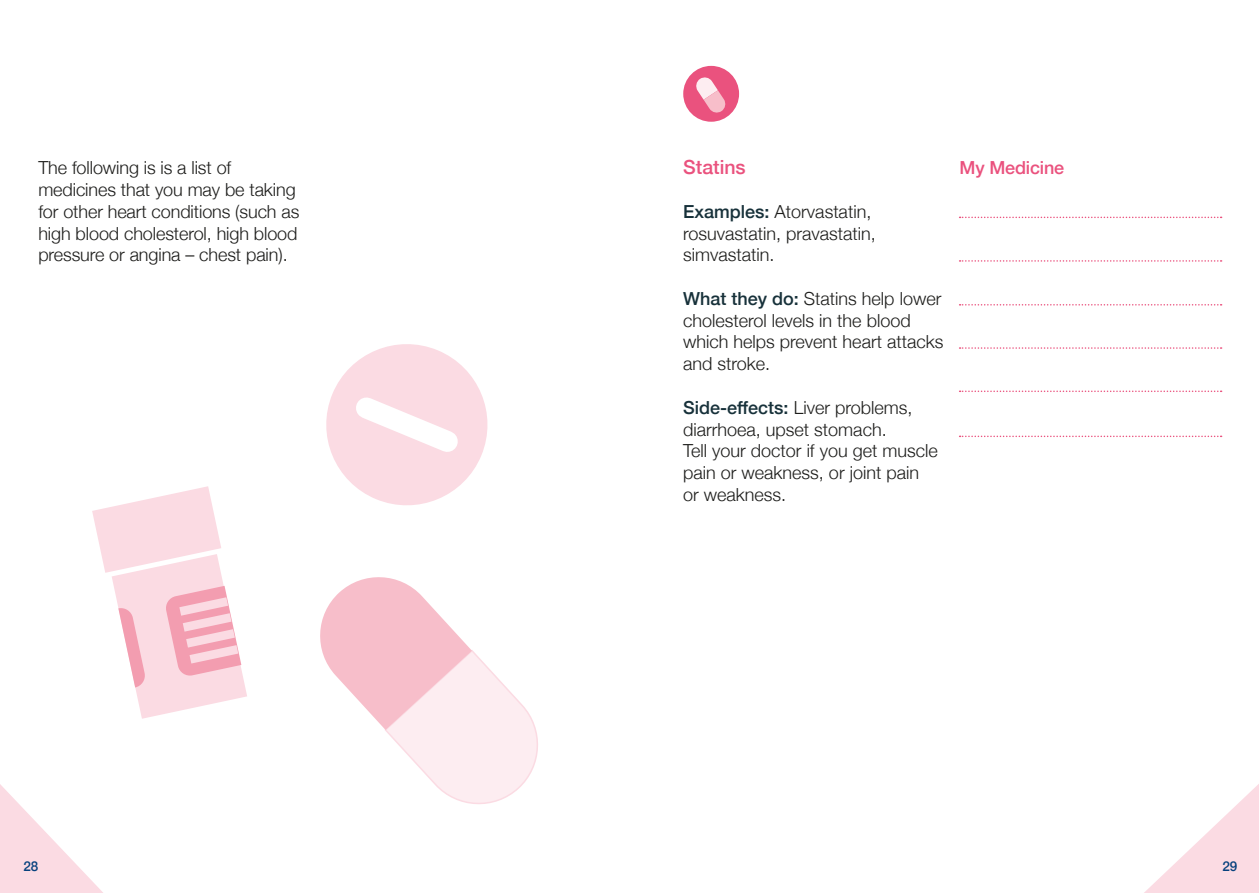
<style>
.page{position:relative;width:1259px;height:893px;background:#fff}
.page>*{position:absolute;margin:0;border:0;box-sizing:border-box;transform-origin:0 0}
.t1{font:500 19.5px "Helvetica Neue";color:#ea527e}
.t2{font:300 18px/21.8px "Helvetica Neue";color:#1d1d1b}
.t3{font:500 18px "Helvetica Neue";letter-spacing:-.01em;color:#ea527e}
.t4{font:500 13.5px "Helvetica Neue";color:#06417d}
.s1{font-weight:500;color:#17313a}
</style>
<div class="page">
<svg style="left:0;top:784px;width:103px;height:109px"></svg>
<svg style="left:1144px;top:784px;width:115px;height:109px"></svg>
<svg style="left:959px;top:217px;width:262px;height:1px"></svg>
<svg style="left:959px;top:260px;width:262px;height:2px"></svg>
<svg style="left:959px;top:304px;width:262px;height:2px"></svg>
<svg style="left:959px;top:347px;width:262px;height:2px"></svg>
<svg style="left:959px;top:391px;width:262px;height:1px"></svg>
<svg style="left:959px;top:436px;width:262px;height:1px"></svg>
<div style="left:683px;top:66px;width:56px;height:56px;background:#ea527e;border-radius:50%"></div>
<svg style="left:696px;top:77px;width:30px;height:36px"></svg>
<svg style="left:92px;top:486px;width:155px;height:233px"></svg>
<svg style="left:326px;top:344px;width:162px;height:161px"></svg>
<svg style="left:320px;top:577px;width:218px;height:227px"></svg>
<p class="t2" style="left:38px;top:156px;width:262px">The following is is a list of medicines that you may be taking for other heart conditions (such as high blood cholesterol, high blood pressure or angina – chest pain).</p>
<p class="t1" style="left:683px;top:152px;width:64px">Statins</p>
<p class="t2" style="left:683px;top:199px;width:194px"><span class="s1">Examples:</span> Atorvastatin, rosuvastatin, pravastatin, simvastatin.</p>
<p class="t2" style="left:683px;top:286px;width:262px"><span class="s1">What they do:</span> Statins help lower cholesterol levels in the blood which helps prevent heart attacks and stroke.</p>
<p class="t2" style="left:683px;top:395px;width:256px"><span class="s1">Side-effects:</span> Liver problems, diarrhoea, upset stomach.<br>Tell your doctor if you get muscle pain or weakness, or joint pain or weakness.</p>
<p class="t3" style="left:959px;top:153px;width:106px">My Medicine</p>
<p class="t4" style="left:23px;top:855px;width:17px">28</p>
<p class="t4" style="left:1222px;top:855px;width:17px">29</p>
</div>
